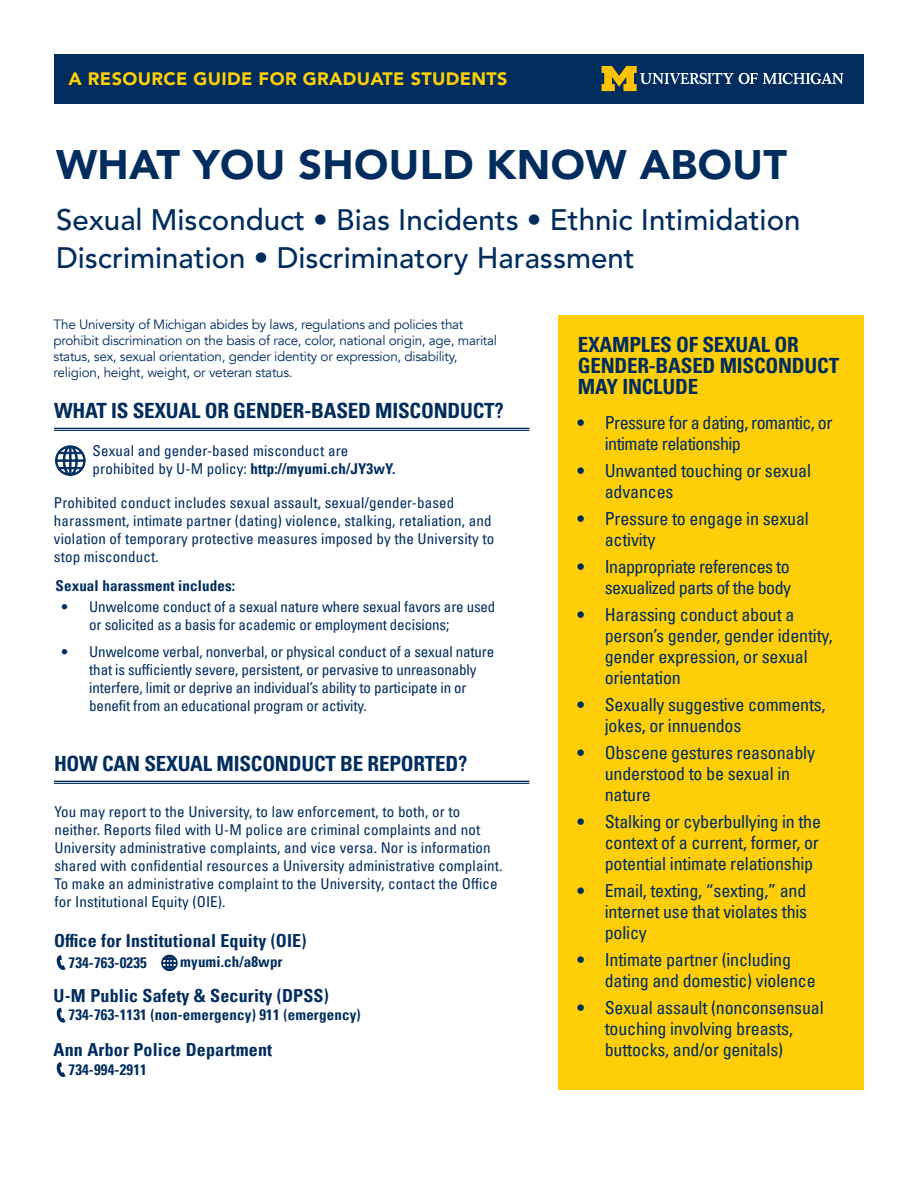
<style>
.page{position:relative;width:918px;height:1188px;background:#fff}
.page>*{position:absolute;margin:0;border:0;box-sizing:border-box;transform-origin:0 0}
.t1{font:900 41.25px "Avenir";letter-spacing:.01em;color:#002d5e}
.t2{font:500 29.4px "Avenir LT Std";color:#002d5e}
.t3{font:700 condensed 21px/21px "Univers LT Pro";letter-spacing:-.01em;color:#002d5e}
.t4{font:condensed 18px/21px "Univers LT Pro";letter-spacing:-.01em;color:#002d5e}
.t5{font:condensed 18px/21px "Univers LT Pro";letter-spacing:-.03em;color:#002d5e}
.t6{font:700 condensed 18px "Univers LT Pro";letter-spacing:.01em;color:#002d5e}
.t7{font:900 18px "Avenir";letter-spacing:.02em;color:#fece08}
.t8{font:condensed 15px/18px "Univers LT Pro";letter-spacing:.01em;color:#002d5e}
.t9{font:condensed 15px/18px "Univers LT Pro";letter-spacing:-.01em;color:#002d5e}
.t10{font:700 condensed 15px "Univers LT Pro";letter-spacing:.01em;color:#002d5e}
.t11{font:13.5px/16.2px "Avenir";letter-spacing:-.02em;color:#002d5e}
.s1{font-weight:700}
</style>
<div class="page">
<div style="left:558px;top:315px;width:306px;height:774px;background:#fece08"></div>
<svg style="left:55px;top:445px;width:31px;height:31px"></svg>
<svg style="left:161px;top:955px;width:17px;height:16px"></svg>
<svg style="left:57px;top:955px;width:9px;height:15px"></svg>
<svg style="left:57px;top:1008px;width:9px;height:15px"></svg>
<svg style="left:57px;top:1062px;width:9px;height:15px"></svg>
<div style="left:54px;top:54px;width:810px;height:49px;background:#002d5e"></div>
<svg style="left:602px;top:66px;width:242px;height:25px"></svg>
<hr style="left:54px;top:430px;width:475px;height:1px;background:#002d5e">
<hr style="left:54px;top:428px;width:475px;height:1px;background:#002d5e">
<hr style="left:54px;top:783px;width:475px;height:1px;background:#002d5e">
<hr style="left:54px;top:781px;width:475px;height:1px;background:#002d5e">
<p class="t7" style="left:69px;top:63px;width:440px">A RESOURCE GUIDE FOR GRADUATE STUDENTS</p>
<p class="t1" style="left:56px;top:129px;width:733px">WHAT YOU SHOULD KNOW ABOUT</p>
<p class="t2" style="left:56px;top:203px;width:746px">Sexual Misconduct • Bias Incidents • Ethnic Intimidation</p>
<p class="t2" style="left:56px;top:241px;width:580px">Discrimination • Discriminatory Harassment</p>
<p class="t11" style="left:54px;top:316px;width:445px">The University of Michigan abides by laws, regulations and policies that prohibit discrimination on the basis of race, color, national origin, age, marital status, sex, sexual orientation, gender identity or expression, disability, religion, height, weight, or veteran status.</p>
<p class="t3" style="left:54px;top:399px;width:451px">WHAT IS SEXUAL OR GENDER-BASED MISCONDUCT?</p>
<p class="t8" style="left:93px;top:442px;width:304px">Sexual and gender-based misconduct are prohibited by U-M policy: <span class="s1">http://myumi.ch/JY3wY.</span></p>
<p class="t8" style="left:54px;top:494px;width:442px">Prohibited conduct includes sexual assault, sexual/gender-based harassment, intimate partner (dating) violence, stalking, retaliation, and violation of temporary protective measures imposed by the University to stop misconduct.</p>
<p class="t10" style="left:56px;top:577px;width:181px">Sexual harassment includes:</p>
<p class="t9" style="left:89px;top:597px;width:408px;text-indent:-27px">• Unwelcome conduct of a sexual nature where sexual favors are used or solicited as a basis for academic or employment decisions;</p>
<p class="t9" style="left:89px;top:642px;width:406px;text-indent:-27px">• Unwelcome verbal, nonverbal, or physical conduct of a sexual nature that is sufficiently severe, persistent, or pervasive to unreasonably interfere, limit or deprive an individual’s ability to participate in or benefit from an educational program or activity.</p>
<p class="t3" style="left:54px;top:752px;width:415px">HOW CAN SEXUAL MISCONDUCT BE REPORTED?</p>
<p class="t8" style="left:54px;top:802px;width:450px">You may report to the University, to law enforcement, to both, or to neither. Reports filed with U-M police are criminal complaints and not University administrative complaints, and vice versa. Nor is information shared with confidential resources a University administrative complaint.<br>To make an administrative complaint to the University, contact the Office for Institutional Equity (OIE).</p>
<p class="t6" style="left:54px;top:930px;width:254px">Office for Institutional Equity (OIE)</p>
<p class="t6" style="left:54px;top:984px;width:277px">U-M Public Safety &amp; Security (DPSS)</p>
<p class="t6" style="left:54px;top:1039px;width:220px">Ann Arbor Police Department</p>
<p class="t10" style="left:180px;top:952px;width:104px">myumi.ch/a8wpr</p>
<p class="t10" style="left:69px;top:953px;width:80px">734-763-0235</p>
<p class="t10" style="left:69px;top:1006px;width:294px">734-763-1131 (non-emergency) 911 (emergency)</p>
<p class="t10" style="left:69px;top:1060px;width:80px">734-994-2911</p>
<p class="t3" style="left:578px;top:334px;width:263px">EXAMPLES OF SEXUAL OR<br>GENDER-BASED MISCONDUCT<br>MAY INCLUDE</p>
<p class="t5" style="left:605px;top:412px;width:229px;text-indent:-27px">• Pressure for a dating, romantic, or intimate relationship</p>
<p class="t4" style="left:605px;top:460px;width:208px;text-indent:-27px">• Unwanted touching or sexual advances</p>
<p class="t4" style="left:605px;top:508px;width:206px;text-indent:-27px">• Pressure to engage in sexual activity</p>
<p class="t5" style="left:578px;top:556px;width:215px;text-align:right">• Inappropriate references to sexualized parts of the body</p>
<p class="t4" style="left:605px;top:604px;width:229px;text-indent:-27px">• Harassing conduct about a person’s gender, gender identity, gender expression, or sexual orientation</p>
<p class="t4" style="left:605px;top:694px;width:222px;text-indent:-27px">• Sexually suggestive comments, jokes, or innuendos</p>
<p class="t4" style="left:605px;top:742px;width:212px;text-indent:-27px">• Obscene gestures reasonably understood to be sexual in nature</p>
<p class="t4" style="left:605px;top:811px;width:218px;text-indent:-27px">• Stalking or cyberbullying in the context of a current, former, or potential intimate relationship</p>
<p class="t4" style="left:605px;top:880px;width:204px;text-align:justify;text-indent:-27px">• Email, texting, “sexting,” and internet use that violates this policy</p>
<p class="t4" style="left:605px;top:949px;width:212px;text-indent:-27px">• Intimate partner (including dating and domestic) violence</p>
<p class="t4" style="left:605px;top:997px;width:220px;text-indent:-27px">• Sexual assault (nonconsensual touching involving breasts, buttocks, and/or genitals)</p>
</div>
